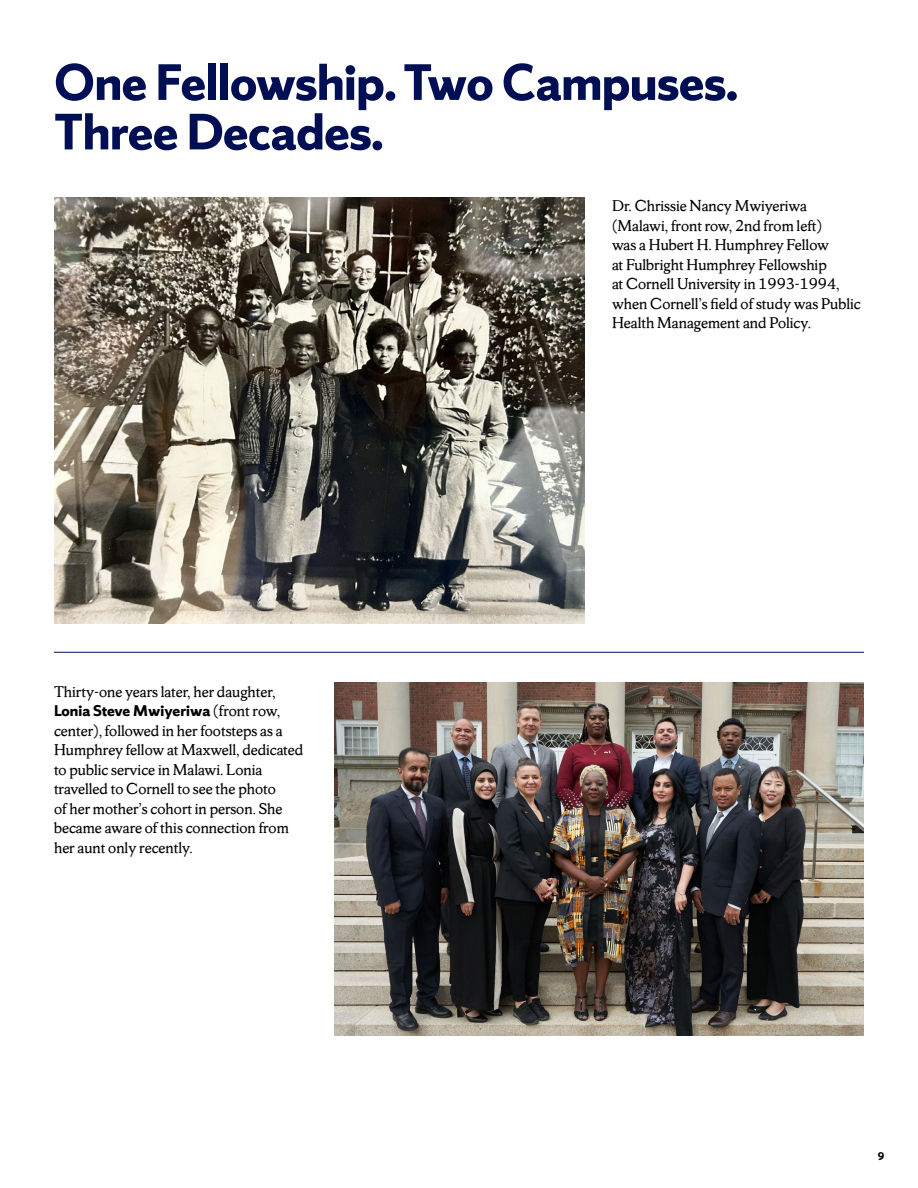
<style>
.page{position:relative;width:918px;height:1188px;background:#fff}
.page>*{position:absolute;margin:0;border:0;box-sizing:border-box;transform-origin:0 0}
.t1{font:700 54px/49.5px "Sherman Sans";letter-spacing:-.01em;color:#000e54}
.t2{font:16.5px/19.5px "Sherman Serif";color:#000}
.t3{font:700 16.5px "Sherman Sans";color:#000}
.t4{font:700 12px "Sherman Sans";color:#000}
.s1{font-family:"Sherman Serif";font-weight:400}
</style>
<div class="page">
<img style="left:334px;top:683px;width:530px;height:353px">
<img style="left:54px;top:197px;width:531px;height:427px">
<hr style="left:54px;top:652px;width:810px;height:1px;background:#000e54">
<h1 class="t1" style="left:54px;top:57px;width:686px">One Fellowship. Two Campuses.<br>Three Decades.</h1>
<p class="t2" style="left:612px;top:196px;width:250px">Dr. Chrissie Nancy Mwiyeriwa (Malawi, front row, 2nd from left)<br>was a Hubert H. Humphrey Fellow<br>at Fulbright Humphrey Fellowship<br>at Cornell University in 1993-1994, when Cornell’s field of study was Public Health Management and Policy.</p>
<p class="t2" style="left:54px;top:681px;width:223px">Thirty-one years later, her daughter,</p>
<p class="t3" style="left:54px;top:701px;width:228px">Lonia Steve Mwiyeriwa <span class="s1">(front row,</span></p>
<p class="t2" style="left:54px;top:720px;width:251px">center), followed in her footsteps as a Humphrey fellow at Maxwell, dedicated to public service in Malawi. Lonia travelled to Cornell to see the photo<br>of her mother’s cohort in person. She became aware of this connection from her aunt only recently.</p>
<p class="t4" style="left:878px;top:1149px;width:8px">9</p>
</div>
